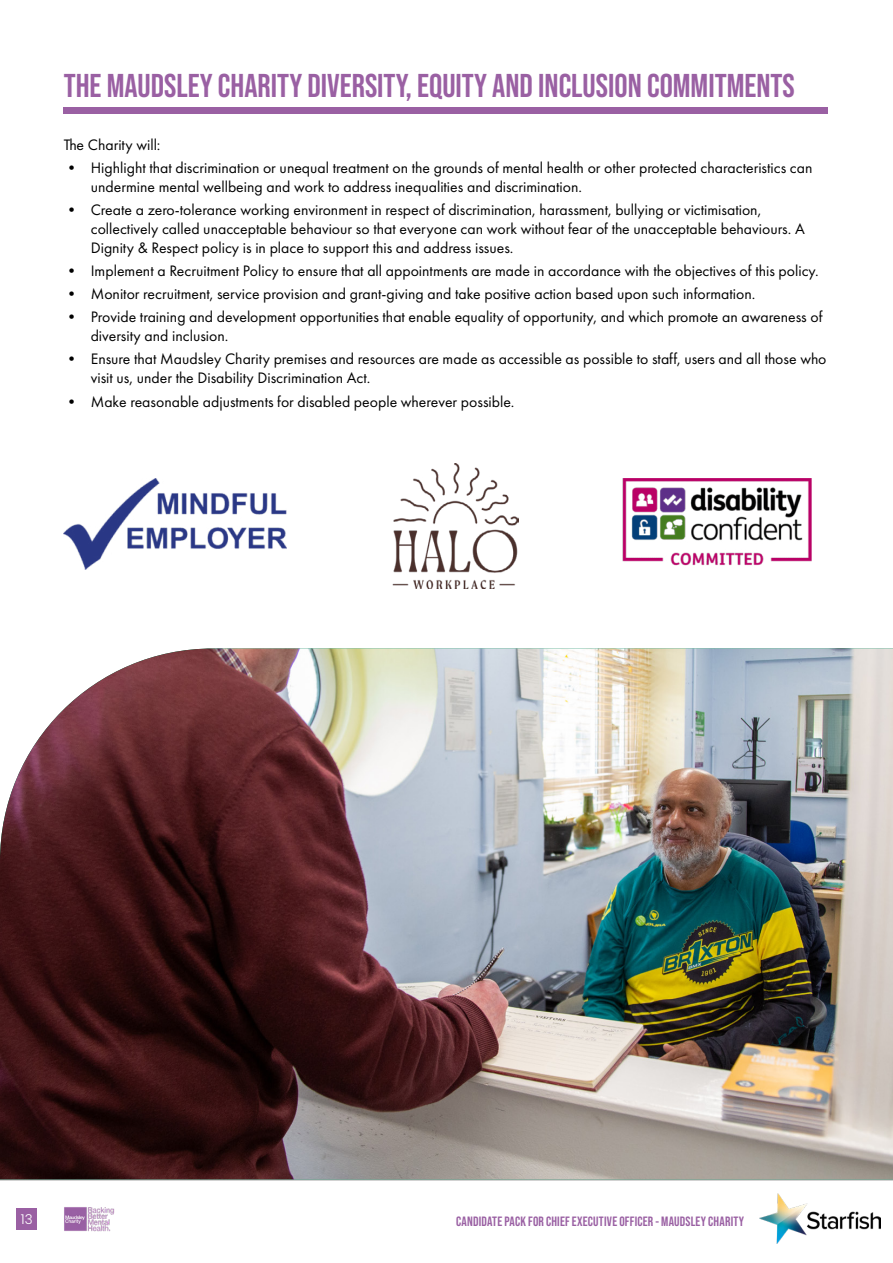
<style>
.page{position:relative;width:893px;height:1263px;background:#fff}
.page>*{position:absolute;margin:0;border:0;box-sizing:border-box;transform-origin:0 0}
.t1{font:700 33px "Bebas Neue Pro";color:#9a60a3}
.t2{font:15.75px/18.9px "Futura PT";color:#000}
.t3{font:700 13.5px "Bebas Neue Pro";letter-spacing:.015em;color:#9a60a3}
.t4{font:300 13.5px "Poppins";color:#fff}
</style>
<div class="page">
<img style="left:759px;top:1194px;width:121px;height:50px">
<div style="left:16px;top:1208px;width:21px;height:21px;background:#9a60a3"></div>
<hr style="left:0;top:1179px;width:893px;height:2px;background:#000">
<img style="left:64px;top:1207px;width:51px;height:24px">
<div style="left:64px;top:107px;width:764px;height:7px;background:#9a60a3"></div>
<img style="left:0;top:648px;width:893px;height:531px">
<img style="left:64px;top:478px;width:223px;height:92px">
<img style="left:622px;top:478px;width:189px;height:88px">
<img style="left:393px;top:463px;width:125px;height:126px">
<h1 class="t1" style="left:64px;top:66px;width:732px">THE MAUDSLEY CHARITY DIVERSITY, EQUITY AND INCLUSION COMMITMENTS</h1>
<p class="t2" style="left:64px;top:135px;width:98px">The Charity will:</p>
<p class="t2" style="left:91px;top:158px;width:723px;text-indent:-27px">• Highlight that discrimination or unequal treatment on the grounds of mental health or other protected characteristics can undermine mental wellbeing and work to address inequalities and discrimination.</p>
<p class="t2" style="left:91px;top:200px;width:716px;text-indent:-27px">• Create a zero-tolerance working environment in respect of discrimination, harassment, bullying or victimisation, collectively called unacceptable behaviour so that everyone can work without fear of the unacceptable behaviours. A<br>Dignity &amp; Respect policy is in place to support this and address issues.</p>
<p class="t2" style="left:64px;top:261px;width:756px">• Implement a Recruitment Policy to ensure that all appointments are made in accordance with the objectives of this policy.</p>
<p class="t2" style="left:64px;top:284px;width:693px">• Monitor recruitment, service provision and grant-giving and take positive action based upon such information.</p>
<p class="t2" style="left:91px;top:308px;width:733px;text-indent:-27px">• Provide training and development opportunities that enable equality of opportunity, and which promote an awareness of diversity and inclusion.</p>
<p class="t2" style="left:91px;top:350px;width:737px;text-indent:-27px">• Ensure that Maudsley Charity premises and resources are made as accessible as possible to staff, users and all those who visit us, under the Disability Discrimination Act.</p>
<p class="t2" style="left:64px;top:392px;width:452px">• Make reasonable adjustments for disabled people wherever possible.</p>
<p class="t4" style="left:21px;top:1212px;width:13px">13</p>
<p class="t3" style="left:456px;top:1213px;width:290px">CANDIDATE PACK FOR CHIEF EXECUTIVE OFFICER - MAUDSLEY CHARITY</p>
</div>
